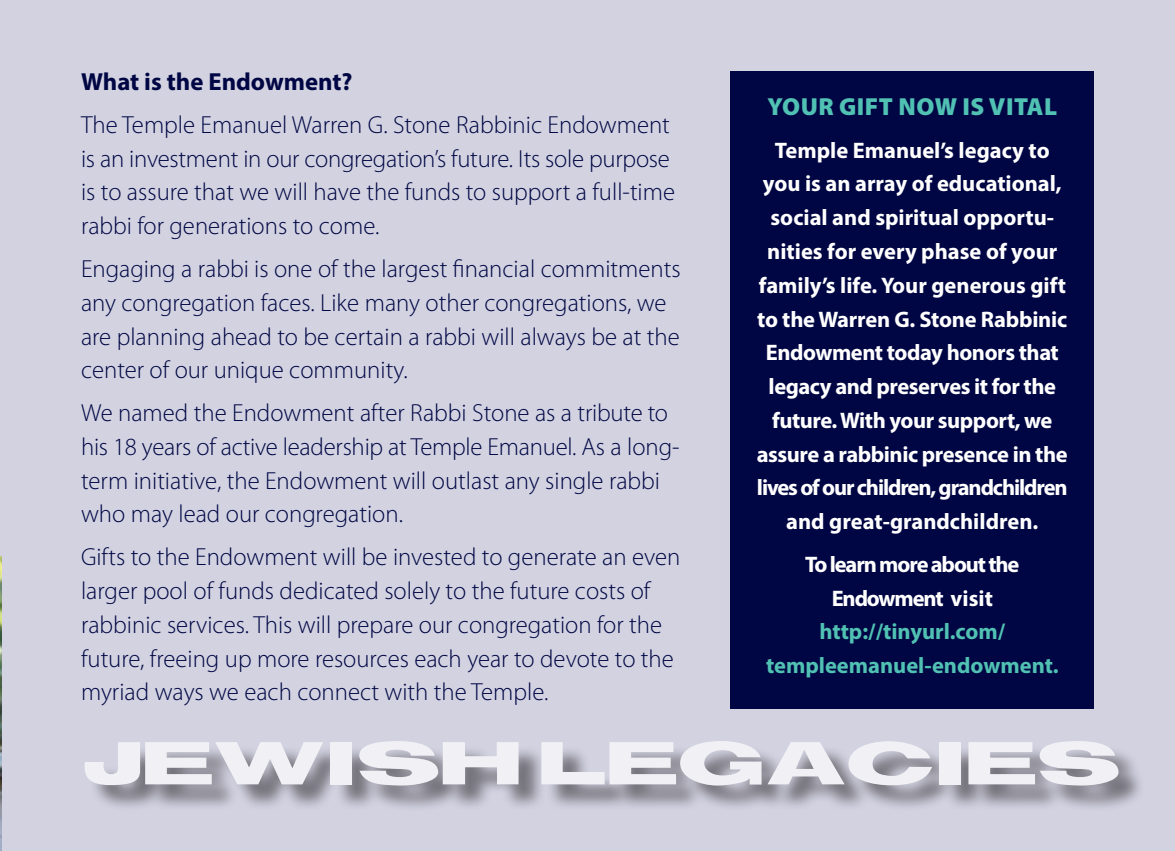
<style>
.page{position:relative;width:1175px;height:851px;background:#fff}
.page>*{position:absolute;margin:0;border:0;box-sizing:border-box;transform-origin:0 0}
.t1{font:54px "IC Groschen Extra Extended";letter-spacing:-.05em;color:#fff}
.t2{font:300 24.75px/33.8px "Myriad Pro";color:#000643}
.t3{font:700 24.75px "Myriad Pro";color:#000643}
.t4{font:900 24.75px "Myriad Pro";letter-spacing:.02em;color:#50c1b3}
.t5{font:700 22.5px/33.8px "Myriad Pro";letter-spacing:-.015em;color:#fff;text-align:center}
.t6{font:700 22.5px/33.8px "Myriad Pro";color:#50c1b3;text-align:center}
.t7{font:700 22.5px/33.8px "Myriad Pro";letter-spacing:-.05em;color:#fff;text-align:center}
</style>
<div class="page">
<div style="left:0;top:0;width:1174px;height:850px;background:#d2d2e1"></div>
<div style="left:89px;top:745px;width:1056px;height:68px;background:#231f20;opacity:.75"></div>
<div style="left:730px;top:72px;width:364px;height:637px;background:#000643"></div>
<img style="left:0;top:556px;width:1px;height:294px">
<p class="t3" style="left:81px;top:66px;width:273px">What is the Endowment?</p>
<p class="t2" style="left:81px;top:108px;width:595px">The Temple Emanuel Warren G. Stone Rabbinic Endowment is an investment in our congregation’s future. Its sole purpose is to assure that we will have the funds to support a full-time rabbi for generations to come.</p>
<p class="t2" style="left:81px;top:252px;width:601px">Engaging a rabbi is one of the largest financial commitments any congregation faces. Like many other congregations, we are planning ahead to be certain a rabbi will always be at the center of our unique community.</p>
<p class="t2" style="left:81px;top:396px;width:600px">We named the Endowment after Rabbi Stone as a tribute to his 18 years of active leadership at Temple Emanuel. As a long&shy;term initiative, the Endowment will outlast any single rabbi who may lead our congregation.</p>
<p class="t2" style="left:81px;top:540px;width:601px">Gifts to the Endowment will be invested to generate an even larger pool of funds dedicated solely to the future costs of rabbinic services. This will prepare our congregation for the future, freeing up more resources each year to devote to the myriad ways we each connect with the Temple.</p>
<p class="t4" style="left:767px;top:90px;width:291px">YOUR GIFT NOW IS VITAL</p>
<p class="t5" style="left:757px;top:132px;width:312px">Temple Emanuel’s legacy to you is an array of educational, social and spiritual opportu&shy;nities for every phase of your family’s life. Your generous gift to the Warren G. Stone Rabbinic<br>Endowment today honors that legacy and preserves it for the future. With your support, we assure a rabbinic presence in the lives of our children, grandchildren and great-grandchildren.</p>
<p class="t7" style="left:805px;top:546px;width:216px">To learn more about the<br>Endowment visit</p>
<p class="t6" style="left:766px;top:614px;width:294px">http://tinyurl.com/ templeemanuel-endowment.</p>
<h1 class="t1" style="left:81px;top:720px;width:1042px">JEWISH LEGACIES</h1>
</div>
